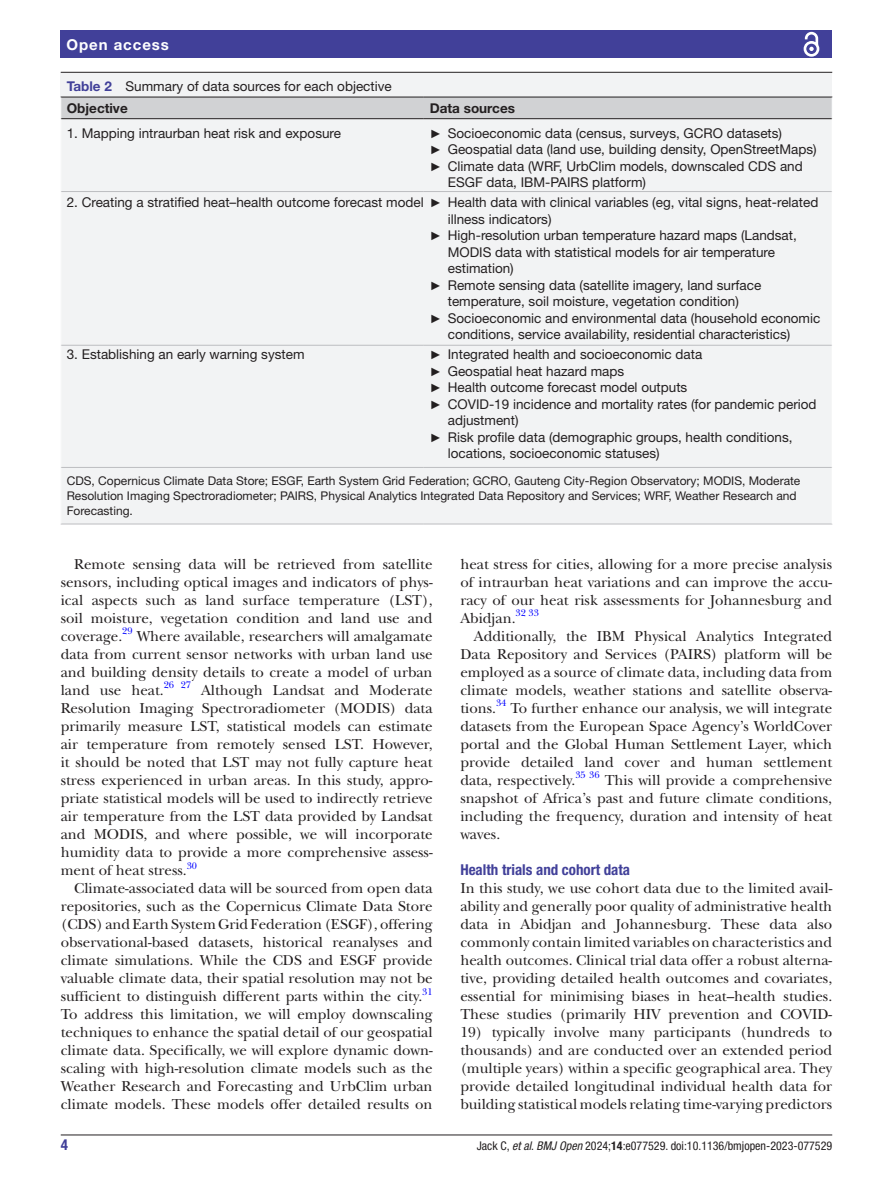
<style>
.page{position:relative;width:893px;height:1191px;background:#fff}
.page>*{position:absolute;margin:0;border:0;box-sizing:border-box;transform-origin:0 0}
.t1{font:15px/18px "New Baskerville";color:#231f20;text-align:justify}
.t2{font:700 condensed 15px "Helvetica Neue LT Std";color:#414099}
.t3{font:700 15px "Helvetica Neue LT Std";letter-spacing:.065em;color:#fff}
.t4{font:13.5px/22px "Helvetica Neue LT Std";color:#231f20}
.t5{font:700 13.5px "Helvetica Neue LT Std";color:#231f20}
.t6{font:12px/15px "Helvetica Neue LT Std";color:#231f20}
.t7{font:condensed 12px "Helvetica Neue LT Std";color:#231f20}
.t8{font:9.9px "New Baskerville";color:#00f}
.s1{font-weight:700;color:#414099}
.s2{font-weight:700}
.s3{font-family:"Arial";font-size:12px}
.s4{font-style:italic}
</style>
<div class="page">
<hr style="left:61px;top:1134px;width:771px;height:1px;background:#231f20">
<div style="left:61px;top:31px;width:771px;height:27px;background:#414099"></div>
<svg style="left:803px;top:31px;width:17px;height:26px"></svg>
<div style="left:61px;top:73px;width:771px;height:451px;background:#f2f3f4"></div>
<hr style="left:61px;top:72px;width:771px;height:1px;background:#231f20">
<hr style="left:61px;top:191px;width:363px;height:1px;background:#bcbdc0">
<hr style="left:424px;top:191px;width:408px;height:1px;background:#bcbdc0">
<hr style="left:61px;top:345px;width:363px;height:1px;background:#bcbdc0">
<hr style="left:424px;top:345px;width:408px;height:1px;background:#bcbdc0">
<hr style="left:424px;top:467px;width:408px;height:1px;background:#bcbdc0">
<hr style="left:61px;top:467px;width:363px;height:1px;background:#bcbdc0">
<hr style="left:61px;top:524px;width:363px;height:1px;background:#bcbdc0">
<hr style="left:424px;top:524px;width:408px;height:1px;background:#bcbdc0">
<svg style="left:60px;top:97px;width:773px;height:22px;background:#c6c7c9"></svg>
<p class="t3" style="left:66px;top:35px;width:104px">Open access</p>
<p class="t4" style="left:67px;top:75px;width:327px"><span class="s1">Table 2</span> Summary of data sources for each objective<br><span class="s2">Objective</span></p>
<p class="t5" style="left:430px;top:99px;width:87px">Data sources</p>
<p class="t4" style="left:67px;top:121px;width:276px">1. Mapping intraurban heat risk and exposure</p>
<p class="t4" style="left:430px;top:121px;width:354px"><span class="s3">►</span> Socioeconomic data (census, surveys, GCRO datasets)</p>
<p class="t4" style="left:430px;top:138px;width:388px"><span class="s3">►</span> Geospatial data (land use, building density, OpenStreetMaps)</p>
<p class="t4" style="left:430px;top:154px;width:374px"><span class="s3">►</span> Climate data (WRF, UrbClim models, downscaled CDS and</p>
<p class="t4" style="left:448px;top:171px;width:200px">ESGF data, IBM-PAIRS platform)</p>
<p class="t4" style="left:67px;top:191px;width:753px">2. Creating a stratified heat–health outcome forecast model <span class="s3">►</span> Health data with clinical variables (eg, vital signs, heat-related</p>
<p class="t4" style="left:448px;top:208px;width:105px">illness indicators)</p>
<p class="t4" style="left:430px;top:224px;width:369px"><span class="s3">►</span> High-resolution urban temperature hazard maps (Landsat,</p>
<p class="t4" style="left:448px;top:241px;width:329px">MODIS data with statistical models for air temperature</p>
<p class="t4" style="left:448px;top:257px;width:68px">estimation)</p>
<p class="t4" style="left:430px;top:274px;width:333px"><span class="s3">►</span> Remote sensing data (satellite imagery, land surface</p>
<p class="t4" style="left:448px;top:290px;width:293px">temperature, soil moisture, vegetation condition)</p>
<p class="t4" style="left:430px;top:307px;width:392px"><span class="s3">►</span> Socioeconomic and environmental data (household economic</p>
<p class="t4" style="left:448px;top:323px;width:344px">conditions, service availability, residential characteristics)</p>
<p class="t4" style="left:67px;top:343px;width:239px">3. Establishing an early warning system</p>
<p class="t4" style="left:430px;top:343px;width:274px"><span class="s3">►</span> Integrated health and socioeconomic data</p>
<p class="t4" style="left:430px;top:360px;width:196px"><span class="s3">►</span> Geospatial heat hazard maps</p>
<p class="t4" style="left:430px;top:376px;width:259px"><span class="s3">►</span> Health outcome forecast model outputs</p>
<p class="t4" style="left:430px;top:393px;width:388px"><span class="s3">►</span> COVID-19 incidence and mortality rates (for pandemic period</p>
<p class="t4" style="left:448px;top:409px;width:72px">adjustment)</p>
<p class="t4" style="left:430px;top:426px;width:364px"><span class="s3">►</span> Risk profile data (demographic groups, health conditions,</p>
<p class="t4" style="left:448px;top:442px;width:213px">locations, socioeconomic statuses)</p>
<p class="t6" style="left:67px;top:473px;width:735px">CDS, Copernicus Climate Data Store; ESGF, Earth System Grid Federation; GCRO, Gauteng City-Region Observatory; MODIS, Moderate<br>Resolution Imaging Spectroradiometer; PAIRS, Physical Analytics Integrated Data Repository and Services; WRF, Weather Research and<br>Forecasting.</p>
<p class="t1" style="left:61px;top:555px;width:373px;text-indent:14px">Remote sensing data will be retrieved from satellite sensors, including optical images and indicators of phys&shy;ical aspects such as land surface temperature (LST), soil moisture, vegetation condition and land use and coverage.</p>
<p class="t8" style="left:122px;top:625px;width:12px">29</p>
<p class="t1" style="left:61px;top:627px;width:373px;text-indent:76px">Where available, researchers will amalgamate data from current sensor networks with urban land use and building density details to create a model of urban land use heat.</p>
<p class="t8" style="left:164px;top:679px;width:29px">26 27</p>
<p class="t1" style="left:61px;top:681px;width:373px;text-indent:140px">Although Landsat and Moderate Resolution Imaging Spectroradiometer (MODIS) data primarily measure LST, statistical models can estimate air temperature from remotely sensed LST. However, it should be noted that LST may not fully capture heat stress experienced in urban areas. In this study, appro&shy;priate statistical models will be used to indirectly retrieve air temperature from the LST data provided by Landsat and MODIS, and where possible, we will incorporate humidity data to provide a more comprehensive assess&shy;ment of heat stress.</p>
<p class="t8" style="left:187px;top:859px;width:12px">30</p>
<p class="t1" style="left:61px;top:879px;width:373px;text-indent:14px">Climate-associated data will be sourced from open data repositories, such as the Copernicus Climate Data Store (CDS) and Earth System Grid Federation (ESGF), offering observational-based datasets, historical reanalyses and climate simulations. While the CDS and ESGF provide valuable climate data, their spatial resolution may not be sufficient to distinguish different parts within the city.</p>
<p class="t8" style="left:422px;top:985px;width:12px">31</p>
<p class="t1" style="left:61px;top:1005px;width:373px">To address this limitation, we will employ downscaling techniques to enhance the spatial detail of our geospatial climate data. Specifically, we will explore dynamic down&shy;scaling with high-resolution climate models such as the Weather Research and Forecasting and UrbClim urban climate models. These models offer detailed results on</p>
<p class="t1" style="left:460px;top:555px;width:373px">heat stress for cities, allowing for a more precise analysis of intraurban heat variations and can improve the accu&shy;racy of our heat risk assessments for Johannesburg and Abidjan.</p>
<p class="t8" style="left:516px;top:607px;width:25px">32 33</p>
<p class="t1" style="left:460px;top:627px;width:373px;text-indent:14px">Additionally, the IBM Physical Analytics Integrated Data Repository and Services (PAIRS) platform will be employed as a source of climate data, including data from climate models, weather stations and satellite observa&shy;tions.</p>
<p class="t8" style="left:496px;top:697px;width:12px">34</p>
<p class="t1" style="left:460px;top:699px;width:373px;text-indent:50px">To further enhance our analysis, we will integrate datasets from the European Space Agency’s WorldCover portal and the Global Human Settlement Layer, which provide detailed land cover and human settlement data, respectively.</p>
<p class="t8" style="left:575px;top:769px;width:26px">35 36</p>
<p class="t1" style="left:460px;top:771px;width:373px;text-indent:144px">This will provide a comprehensive snapshot of Africa’s past and future climate conditions, including the frequency, duration and intensity of heat waves.</p>
<p class="t2" style="left:460px;top:861px;width:171px">Health trials and cohort data</p>
<p class="t1" style="left:460px;top:879px;width:373px">In this study, we use cohort data due to the limited avail&shy;ability and generally poor quality of administrative health data in Abidjan and Johannesburg. These data also commonly contain limited variables on characteristics and health outcomes. Clinical trial data offer a robust alterna&shy;tive, providing detailed health outcomes and covariates, essential for minimising biases in heat–health studies.<br>These studies (primarily HIV prevention and COVID-</p>
<p class="t1" style="left:460px;top:1023px;width:373px">19) typically involve many participants (hundreds to thousands) and are conducted over an extended period (multiple years) within a specific geographical area. They provide detailed longitudinal individual health data for building statistical models relating time-varying predictors</p>
<p class="t2" style="left:61px;top:1135px;width:9px">4</p>
<p class="t7" style="left:477px;top:1138px;width:357px">Jack C, <span class="s4">et al</span>. <span class="s4">BMJ Open</span> 2024;<span class="s2">14</span>:e077529. doi:10.1136/bmjopen-2023-077529</p>
</div>
